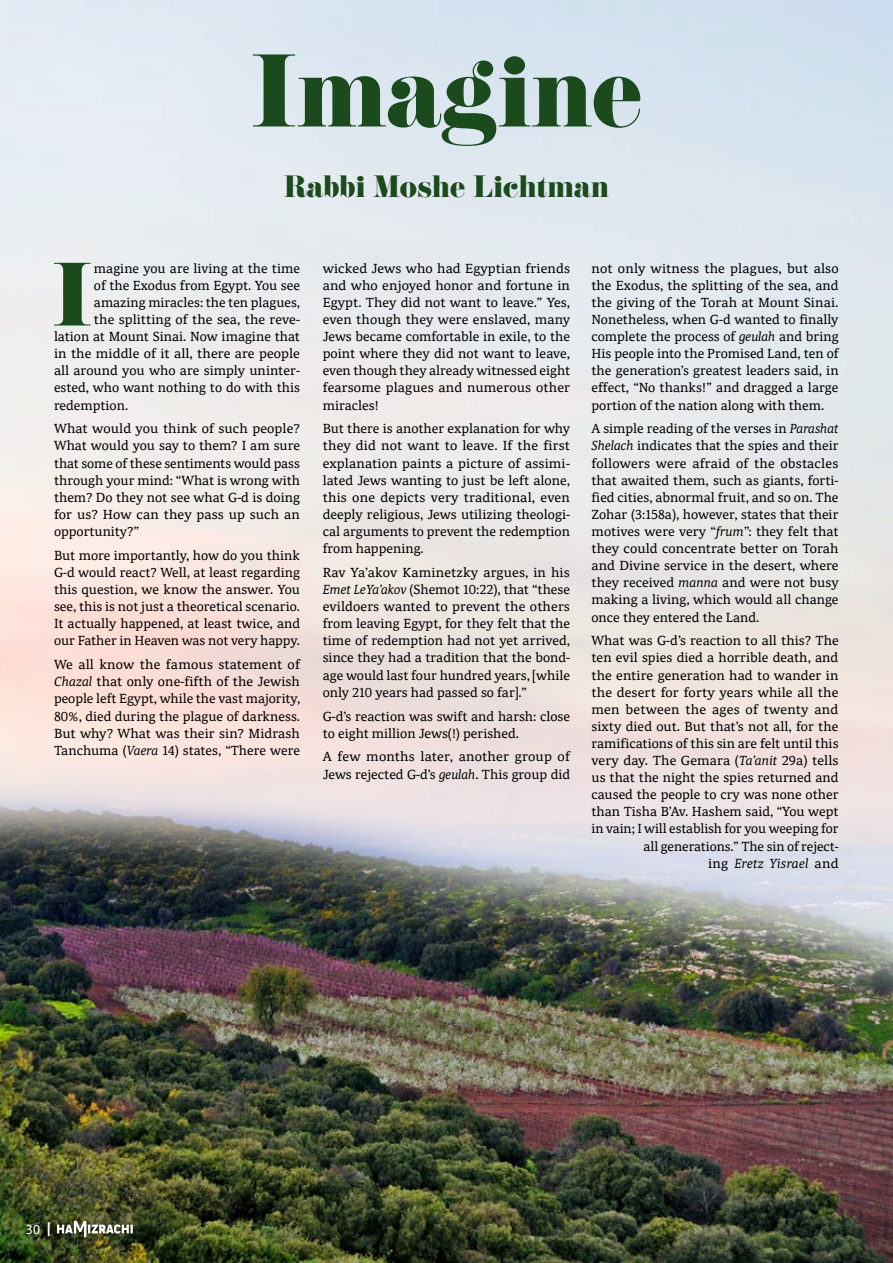
<style>
.page{position:relative;width:893px;height:1263px;background:#fff}
.page>*{position:absolute;margin:0;border:0;box-sizing:border-box;transform-origin:0 0}
.t1{font:90px "Eloquent JF Pro";color:#1b4a1c}
.t2{font:78.3px "Eloquent JF Pro";color:#1b4a1c}
.t3{font:27px "Eloquent JF Pro";color:#1b4a1c}
.t4{font:15px "Profile Pro";color:#fff}
.t5{font:14.25px/17.1px "Noam Text";color:#000;text-align:justify}
.s1{font-style:italic}
.s2{font-weight:700}
</style>
<div class="page">
<img style="left:0;top:639px;width:893px;height:624px">
<div style="left:23px;top:1216px;width:114px;height:26px;background:#000;opacity:.5"></div>
<svg style="left:57px;top:1221px;width:76px;height:16px"></svg>
<h1 class="t1" style="left:251px;top:43px;width:392px">Imagine</h1>
<h3 class="t3" style="left:284px;top:172px;width:327px">Rabbi Moshe Lichtman</h3>
<h2 class="t2" style="left:52px;top:253px;width:41px">I</h2>
<p class="t5" style="left:94px;top:260px;width:208px">magine you are living at the time</p>
<p class="t5" style="left:94px;top:277px;width:208px">of the Exodus from Egypt. You see</p>
<p class="t5" style="left:94px;top:294px;width:208px">amazing miracles: the ten plagues,</p>
<p class="t5" style="left:94px;top:311px;width:208px">the splitting of the sea, the reve-</p>
<p class="t5" style="left:54px;top:328px;width:247px">lation at Mount Sinai. Now imagine that</p>
<p class="t5" style="left:54px;top:345px;width:248px">in the middle of it all, there are people</p>
<p class="t5" style="left:54px;top:362px;width:248px">all around you who are simply uninter-</p>
<p class="t5" style="left:54px;top:379px;width:248px">ested, who want nothing to do with this</p>
<p class="t5" style="left:54px;top:396px;width:76px">redemption.</p>
<p class="t5" style="left:54px;top:420px;width:248px">What would you think of such people?<br>What would you say to them? I am sure that some of these sentiments would pass through your mind: “What is wrong with them? Do they not see what G-d is doing for us? How can they pass up such an opportunity?”</p>
<p class="t5" style="left:54px;top:547px;width:248px">But more importantly, how do you think G-d would react? Well, at least regarding this question, we know the answer. You see, this is not just a theoretical scenario.<br>It actually happened, at least twice, and our Father in Heaven was not very happy.</p>
<p class="t5" style="left:54px;top:656px;width:248px">We all know the famous statement of <span class="s1">Chazal</span> that only one-fifth of the Jewish people left Egypt, while the vast majority, 80%, died during the plague of darkness.<br>But why? What was their sin? Midrash Tanchuma (<span class="s1">Vaera</span> 14) states, “There were</p>
<p class="t5" style="left:323px;top:260px;width:249px">wicked Jews who had Egyptian friends and who enjoyed honor and fortune in Egypt. They did not want to leave.” Yes, even though they were enslaved, many Jews became comfortable in exile, to the point where they did not want to leave, even though they already witnessed eight fearsome plagues and numerous other miracles!</p>
<p class="t5" style="left:323px;top:420px;width:249px">But there is another explanation for why they did not want to leave. If the first explanation paints a picture of assimi&shy;lated Jews wanting to just be left alone, this one depicts very traditional, even deeply religious, Jews utilizing theologi&shy;cal arguments to prevent the redemption from happening.</p>
<p class="t5" style="left:323px;top:564px;width:249px">Rav Ya’akov Kaminetzky argues, in his <span class="s1">Emet LeYa’akov</span> (Shemot 10:22), that “these evildoers wanted to prevent the others from leaving Egypt, for they felt that the time of redemption had not yet arrived, since they had a tradition that the bond&shy;age would last four hundred years, [while only 210 years had passed so far].”</p>
<p class="t5" style="left:323px;top:707px;width:249px">G-d’s reaction was swift and harsh: close to eight million Jews(!) perished.</p>
<p class="t5" style="left:323px;top:748px;width:249px">A few months later, another group of<br>Jews rejected G-d’s <span class="s1">geulah</span>. This group did</p>
<p class="t5" style="left:591px;top:260px;width:249px">not only witness the plagues, but also the Exodus, the splitting of the sea, and the giving of the Torah at Mount Sinai.<br>Nonetheless, when G-d wanted to finally complete the process of <span class="s1">geulah</span> and bring His people into the Promised Land, ten of the generation’s greatest leaders said, in effect, “No thanks!” and dragged a large portion of the nation along with them.</p>
<p class="t5" style="left:591px;top:420px;width:249px">A simple reading of the verses in <span class="s1">Parashat Shelach</span> indicates that the spies and their followers were afraid of the obstacles that awaited them, such as giants, forti&shy;fied cities, abnormal fruit, and so on. The Zohar (3:158a), however, states that their motives were very “<span class="s1">frum</span>”: they felt that they could concentrate better on Torah and Divine service in the desert, where they received <span class="s1">manna</span> and were not busy making a living, which would all change once they entered the Land.</p>
<p class="t5" style="left:591px;top:632px;width:249px;text-align:right">What was G-d’s reaction to all this? The ten evil spies died a horrible death, and the entire generation had to wander in the desert for forty years while all the men between the ages of twenty and sixty died out. But that’s not all, for the ramifications of this sin are felt until this very day. The Gemara (<span class="s1">Ta’anit</span> 29a) tells us that the night the spies returned and caused the people to cry was none other than Tisha B’Av. Hashem said, “You wept in vain; I will establish for you weeping for all generations.” The sin of reject-<br>ing <span class="s1">Eretz Yisrael</span> and</p>
<p class="t4" style="left:26px;top:1221px;width:26px">30 <span class="s2">|</span></p>
</div>
